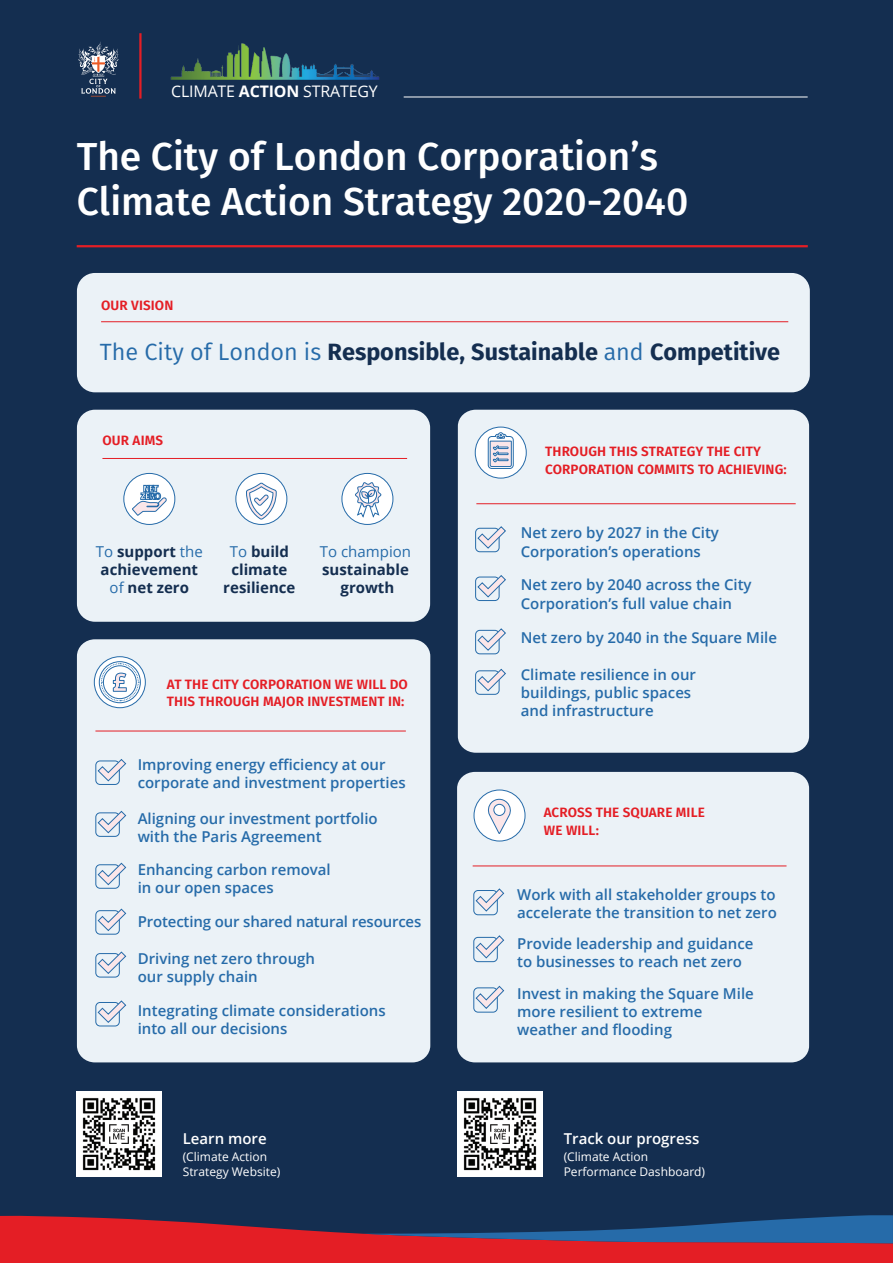
<style>
.page{position:relative;width:893px;height:1263px;background:#142e50}
.page>*{position:absolute;margin:0;border:0;box-sizing:border-box;transform-origin:0 0}
.t1{font:500 39px/45px "Fira Sans";color:#fff}
.t2{font:700 23.55px "Fira Sans";color:#142e50}
.t3{font:15.9px "Open Sans";letter-spacing:-.01em;color:#fff}
.t4{font:600 15px/18px "Open Sans";color:#266ba9}
.t5{font:700 15px/18px "Open Sans";color:#142e50;text-align:center}
.t6{font:600 15px "Open Sans";color:#fff}
.t7{font:600 13.5px/18px "Fira Sans";letter-spacing:.01em;color:#e41e25}
.t8{font:12px "Open Sans";color:#fff}
.s1{font-weight:700}
.s2{font-weight:400;color:#266ba9}
</style>
<div class="page">
<hr style="left:139px;top:33px;width:3px;height:66px;background:#e41e25">
<hr style="left:77px;top:245px;width:731px;height:2px;background:#e41e25">
<hr style="left:404px;top:97px;width:404px;height:1px;background:#fff">
<img style="left:170px;top:43px;width:209px;height:37px">
<svg style="left:78px;top:41px;width:41px;height:56px"></svg>
<div style="left:77px;top:410px;width:353px;height:212px;background:#ebf2f7;border-radius:18px"></div>
<hr style="left:102px;top:458px;width:305px;height:1px;background:#e41e25">
<div style="left:236px;top:473px;width:51px;height:51px;background:#fff;border-radius:50%"></div>
<div style="left:235px;top:473px;width:52px;height:52px;border:1px solid #266ba9;border-radius:50%"></div>
<svg style="left:246px;top:472px;width:31px;height:48px"></svg>
<div style="left:342px;top:473px;width:51px;height:51px;background:#fff;border-radius:50%"></div>
<svg style="left:355px;top:482px;width:27px;height:36px"></svg>
<div style="left:342px;top:473px;width:51px;height:52px;border:1px solid #266ba9;border-radius:50%"></div>
<div style="left:77px;top:273px;width:733px;height:119px;background:#ebf2f7;border-radius:18px"></div>
<hr style="left:101px;top:321px;width:687px;height:1px;background:#e41e25">
<div style="left:458px;top:410px;width:351px;height:343px;background:#ebf2f7;border-radius:17px"></div>
<div style="left:475px;top:528px;width:24px;height:24px;border:1px solid #266ba9;border-radius:4px"></div>
<svg style="left:477px;top:526px;width:29px;height:23px"></svg>
<div style="left:475px;top:577px;width:24px;height:24px;border:1px solid #266ba9;border-radius:4px"></div>
<svg style="left:477px;top:575px;width:29px;height:23px"></svg>
<div style="left:475px;top:630px;width:24px;height:24px;border:1px solid #266ba9;border-radius:4px"></div>
<svg style="left:477px;top:628px;width:29px;height:23px"></svg>
<div style="left:475px;top:670px;width:24px;height:25px;border:1px solid #266ba9;border-radius:4px"></div>
<svg style="left:477px;top:668px;width:29px;height:24px"></svg>
<div style="left:475px;top:427px;width:51px;height:51px;background:#fff;border-radius:50%"></div>
<svg style="left:487px;top:432px;width:27px;height:37px"></svg>
<div style="left:475px;top:427px;width:52px;height:51px;border:1px solid #266ba9;border-radius:50%"></div>
<hr style="left:476px;top:503px;width:320px;height:1px;background:#e41e25">
<div style="left:457px;top:772px;width:352px;height:290px;background:#ebf2f7;border-radius:17px"></div>
<div style="left:473px;top:890px;width:25px;height:25px;border:1px solid #266ba9;border-radius:4px"></div>
<svg style="left:475px;top:888px;width:30px;height:24px"></svg>
<div style="left:473px;top:937px;width:25px;height:25px;border:1px solid #266ba9;border-radius:4px"></div>
<svg style="left:475px;top:935px;width:30px;height:24px"></svg>
<div style="left:473px;top:987px;width:25px;height:25px;border:1px solid #266ba9;border-radius:4px"></div>
<svg style="left:475px;top:985px;width:30px;height:24px"></svg>
<div style="left:474px;top:790px;width:51px;height:51px;background:#fff;border-radius:50%"></div>
<svg style="left:487px;top:798px;width:24px;height:36px"></svg>
<div style="left:474px;top:790px;width:51px;height:51px;border:1px solid #266ba9;border-radius:50%"></div>
<hr style="left:473px;top:865px;width:313px;height:1px;background:#e41e25">
<div style="left:77px;top:639px;width:353px;height:423px;background:#ebf2f7;border-radius:17px"></div>
<div style="left:95px;top:760px;width:25px;height:25px;border:1px solid #266ba9;border-radius:4px"></div>
<svg style="left:97px;top:759px;width:30px;height:23px"></svg>
<div style="left:95px;top:864px;width:25px;height:25px;border:1px solid #266ba9;border-radius:4px"></div>
<svg style="left:97px;top:862px;width:30px;height:24px"></svg>
<div style="left:95px;top:812px;width:25px;height:25px;border:1px solid #266ba9;border-radius:4px"></div>
<svg style="left:97px;top:810px;width:30px;height:24px"></svg>
<div style="left:95px;top:910px;width:25px;height:24px;border:1px solid #266ba9;border-radius:4px"></div>
<svg style="left:97px;top:908px;width:30px;height:23px"></svg>
<div style="left:95px;top:953px;width:25px;height:24px;border:1px solid #266ba9;border-radius:4px"></div>
<svg style="left:97px;top:951px;width:30px;height:23px"></svg>
<div style="left:95px;top:1002px;width:25px;height:24px;border:1px solid #266ba9;border-radius:4px"></div>
<svg style="left:97px;top:1000px;width:30px;height:23px"></svg>
<svg style="left:94px;top:657px;width:51px;height:51px"></svg>
<div style="left:99px;top:661px;width:42px;height:42px;border:1px solid #266ba9;border-radius:50%"></div>
<svg style="left:101px;top:663px;width:38px;height:38px"></svg>
<div style="left:94px;top:656px;width:52px;height:52px;border:1px solid #266ba9;border-radius:50%"></div>
<hr style="left:95px;top:730px;width:311px;height:1px;background:#e41e25">
<div style="left:124px;top:473px;width:51px;height:51px;background:#fff;border-radius:50%"></div>
<div style="left:123px;top:473px;width:52px;height:52px;border:1px solid #266ba9;border-radius:50%"></div>
<svg style="left:131px;top:474px;width:36px;height:42px"></svg>
<img style="left:76px;top:1091px;width:85px;height:85px">
<img style="left:457px;top:1091px;width:85px;height:85px">
<svg style="left:0;top:1215px;width:893px;height:48px"></svg>
<p class="t3" style="left:171px;top:80px;width:208px">CLIMATE <span class="s1">ACTION</span> STRATEGY</p>
<p class="t1" style="left:77px;top:132px;width:613px">The City of London Corporation’s<br>Climate Action Strategy 2020-2040</p>
<p class="t7" style="left:101px;top:296px;width:74px">OUR VISION</p>
<p class="t2" style="left:100px;top:332px;width:682px"><span class="s2">The City of London is</span> Responsible, Sustainable <span class="s2">and</span> Competitive</p>
<p class="t7" style="left:103px;top:431px;width:62px">OUR AIMS</p>
<p class="t5" style="left:96px;top:542px;width:108px"><span class="s2">To</span> support <span class="s2">the </span>achievement <span class="s2">of</span> net zero</p>
<p class="t5" style="left:223px;top:542px;width:74px"><span class="s2">To</span> build climate resilience</p>
<p class="t5" style="left:320px;top:542px;width:93px"><span class="s2">To champion </span>sustainable growth</p>
<p class="t7" style="left:167px;top:676px;width:243px;line-height:16.2px">AT THE CITY CORPORATION WE WILL DO<br>THIS THROUGH MAJOR INVESTMENT IN:</p>
<p class="t4" style="left:138px;top:756px;width:269px">Improving energy efficiency at our corporate and investment properties</p>
<p class="t4" style="left:138px;top:809px;width:242px">Aligning our investment portfolio with the Paris Agreement</p>
<p class="t4" style="left:138px;top:860px;width:195px">Enhancing carbon removal in our open spaces</p>
<p class="t4" style="left:138px;top:912px;width:285px">Protecting our shared natural resources</p>
<p class="t4" style="left:138px;top:949px;width:179px">Driving net zero through our supply chain</p>
<p class="t4" style="left:138px;top:1001px;width:250px">Integrating climate considerations into all our decisions</p>
<p class="t7" style="left:545px;top:442px;width:243px">THROUGH THIS STRATEGY THE CITY<br>CORPORATION COMMITS TO ACHIEVING:</p>
<p class="t4" style="left:521px;top:522px;width:200px;line-height:19.5px">Net zero by 2027 in the City<br>Corporation’s operations</p>
<p class="t4" style="left:521px;top:574px;width:232px;line-height:19.5px">Net zero by 2040 across the City<br>Corporation’s full value chain</p>
<p class="t4" style="left:521px;top:628px;width:258px">Net zero by 2040 in the Square Mile</p>
<p class="t4" style="left:521px;top:665px;width:177px">Climate resilience in our buildings, public spaces and infrastructure</p>
<p class="t7" style="left:544px;top:803px;width:162px">ACROSS THE SQUARE MILE<br>WE WILL:</p>
<p class="t4" style="left:517px;top:885px;width:261px">Work with all stakeholder groups to accelerate the transition to net zero</p>
<p class="t4" style="left:517px;top:934px;width:238px">Provide leadership and guidance to businesses to reach net zero</p>
<p class="t4" style="left:517px;top:984px;width:238px">Invest in making the Square Mile more resilient to extreme weather and flooding</p>
<p class="t6" style="left:183px;top:1128px;width:85px">Learn more</p>
<p class="t6" style="left:564px;top:1128px;width:137px">Track our progress</p>
<p class="t8" style="left:183px;top:1149px;width:86px">(Climate Action</p>
<p class="t8" style="left:564px;top:1149px;width:86px">(Climate Action</p>
<p class="t8" style="left:183px;top:1163px;width:99px">Strategy Website)</p>
<p class="t8" style="left:564px;top:1163px;width:143px">Performance Dashboard)</p>
</div>
